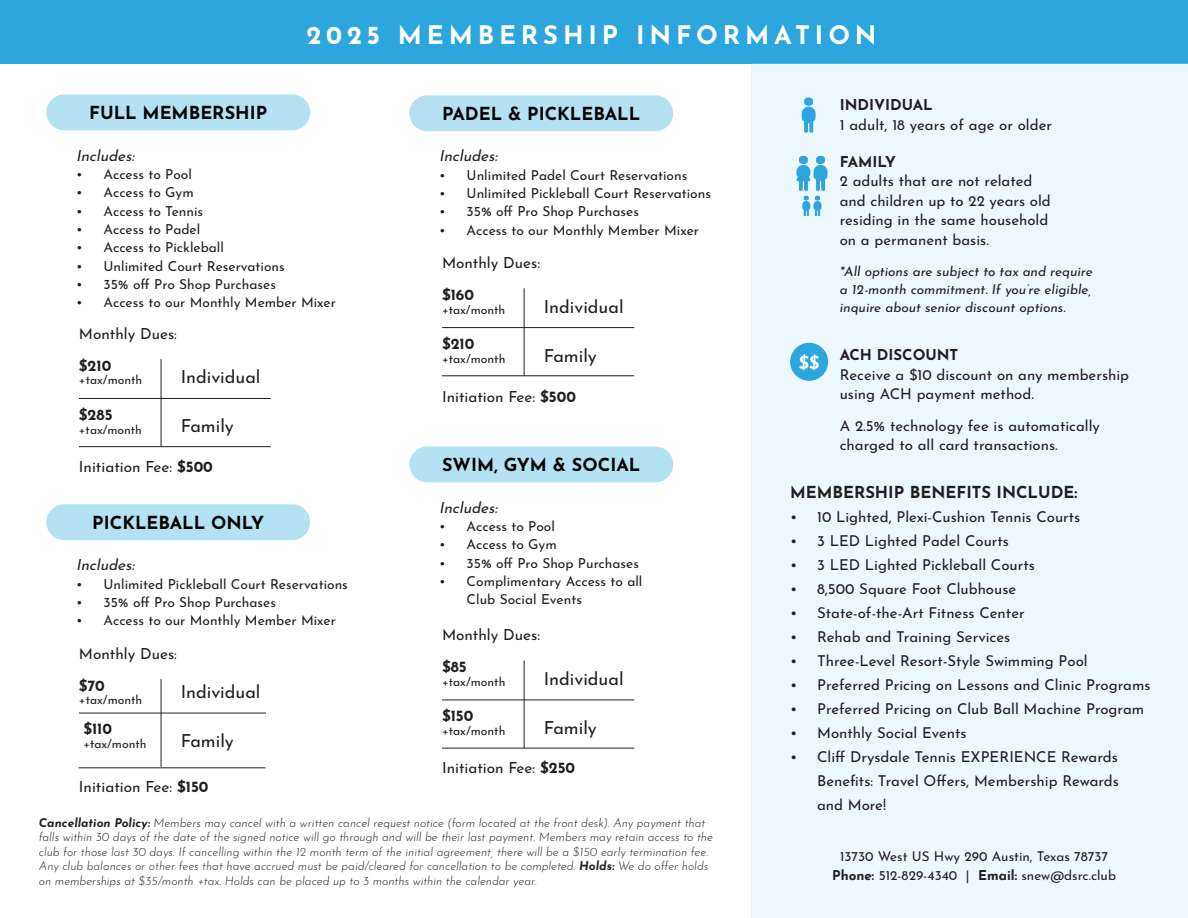
<style>
.page{position:relative;width:1188px;height:918px;background:#fff}
.page>*{position:absolute;margin:0;border:0;box-sizing:border-box;transform-origin:0 0}
.t1{font:700 25.5px "Josefin Sans";letter-spacing:.19em;color:#fff}
.t2{font:18px "Josefin Sans";color:#231f20}
.t3{font:700 18px "Josefin Sans";color:#040503}
.t4{font:700 18px "Josefin Sans";color:#fff}
.t5{font:700 16.5px "Josefin Sans";color:#231f20}
.t6{font:15.3px "Josefin Sans";color:#231f20}
.t7{font:italic 15.3px "Josefin Sans";color:#231f20}
.t8{font:700 15.3px "Josefin Sans";color:#231f20}
.t9{font:15px/24px "Josefin Sans";color:#231f20}
.t10{font:700 15px "Josefin Sans";color:#231f20}
.t11{font:13.8px/18.3px "Josefin Sans";color:#231f20}
.t12{font:italic 13.5px/18px "Josefin Sans";color:#231f20;text-align:justify}
.t13{font:13.5px "Josefin Sans";color:#231f20}
.t14{font:12.3px "Josefin Sans";color:#231f20}
.t15{font:italic 300 12px/14.4px "Josefin Sans";color:#231f20}
.s1{font-weight:700}
</style>
<div class="page">
<div style="left:0;top:0;width:1188px;height:64px;background:#2da5dd"></div>
<div style="left:751px;top:64px;width:437px;height:854px;background:#edf8fc"></div>
<div style="left:46px;top:94px;width:264px;height:36px;background:#b4e2f3;border-radius:18px"></div>
<svg style="left:796px;top:156px;width:31px;height:60px"></svg>
<svg style="left:802px;top:97px;width:14px;height:36px"></svg>
<hr style="left:79px;top:398px;width:192px;height:1px;background:#231f20">
<hr style="left:79px;top:446px;width:192px;height:1px;background:#231f20">
<hr style="left:161px;top:359px;width:1px;height:88px;background:#231f20">
<div style="left:409px;top:95px;width:264px;height:36px;background:#b4e2f3;border-radius:18px"></div>
<hr style="left:442px;top:327px;width:192px;height:1px;background:#231f20">
<hr style="left:442px;top:376px;width:192px;height:1px;background:#231f20">
<hr style="left:524px;top:288px;width:1px;height:88px;background:#231f20">
<div style="left:46px;top:504px;width:264px;height:36px;background:#b4e2f3;border-radius:18px"></div>
<hr style="left:79px;top:713px;width:187px;height:1px;background:#231f20">
<hr style="left:79px;top:768px;width:187px;height:1px;background:#231f20">
<hr style="left:161px;top:679px;width:1px;height:88px;background:#231f20">
<div style="left:409px;top:446px;width:264px;height:36px;background:#b4e2f3;border-radius:18px"></div>
<hr style="left:442px;top:700px;width:192px;height:1px;background:#231f20">
<hr style="left:442px;top:748px;width:192px;height:1px;background:#231f20">
<hr style="left:524px;top:661px;width:1px;height:87px;background:#231f20">
<div style="left:790px;top:343px;width:38px;height:38px;background:#2da5dd;border-radius:50%"></div>
<p class="t1" style="left:306px;top:12px;width:572px">2025 MEMBERSHIP INFORMATION</p>
<p class="t3" style="left:89px;top:97px;width:179px">FULL MEMBERSHIP</p>
<p class="t7" style="left:76px;top:142px;width:64px">Includes:</p>
<p class="t11" style="left:76px;top:163px;width:117px">• Access to Pool</p>
<p class="t11" style="left:76px;top:182px;width:119px">• Access to Gym</p>
<p class="t11" style="left:76px;top:200px;width:129px">• Access to Tennis</p>
<p class="t11" style="left:76px;top:218px;width:126px">• Access to Padel</p>
<p class="t11" style="left:76px;top:237px;width:149px">• Access to Pickleball</p>
<p class="t11" style="left:76px;top:255px;width:210px">• Unlimited Court Reservations</p>
<p class="t11" style="left:76px;top:273px;width:201px">• 35% off Pro Shop Purchases</p>
<p class="t11" style="left:76px;top:292px;width:261px">• Access to our Monthly Member Mixer</p>
<p class="t6" style="left:79px;top:321px;width:100px">Monthly Dues:</p>
<p class="t8" style="left:79px;top:352px;width:34px">$210</p>
<p class="t14" style="left:79px;top:370px;width:65px">+tax/month</p>
<p class="t8" style="left:79px;top:401px;width:35px">$285</p>
<p class="t14" style="left:79px;top:419px;width:65px">+tax/month</p>
<p class="t2" style="left:181px;top:362px;width:81px">Individual</p>
<p class="t2" style="left:181px;top:411px;width:55px">Family</p>
<p class="t6" style="left:79px;top:454px;width:135px">Initiation Fee: <span class="s1">$500</span></p>
<p class="t3" style="left:92px;top:506px;width:173px">PICKLEBALL ONLY</p>
<p class="t7" style="left:76px;top:552px;width:64px">Includes:</p>
<p class="t11" style="left:76px;top:573px;width:273px">• Unlimited Pickleball Court Reservations</p>
<p class="t11" style="left:76px;top:591px;width:201px">• 35% off Pro Shop Purchases</p>
<p class="t11" style="left:76px;top:610px;width:261px">• Access to our Monthly Member Mixer</p>
<p class="t6" style="left:79px;top:641px;width:100px">Monthly Dues:</p>
<p class="t8" style="left:79px;top:672px;width:27px">$70</p>
<p class="t14" style="left:79px;top:690px;width:65px">+tax/month</p>
<p class="t8" style="left:83px;top:715px;width:30px">$110</p>
<p class="t14" style="left:83px;top:734px;width:65px">+tax/month</p>
<p class="t2" style="left:181px;top:677px;width:81px">Individual</p>
<p class="t2" style="left:181px;top:726px;width:55px">Family</p>
<p class="t6" style="left:79px;top:773px;width:131px">Initiation Fee: <span class="s1">$150</span></p>
<p class="t3" style="left:442px;top:97px;width:199px">PADEL &amp; PICKLEBALL</p>
<p class="t7" style="left:439px;top:143px;width:64px">Includes:</p>
<p class="t11" style="left:439px;top:164px;width:250px">• Unlimited Padel Court Reservations</p>
<p class="t11" style="left:439px;top:182px;width:273px">• Unlimited Pickleball Court Reservations</p>
<p class="t11" style="left:439px;top:201px;width:201px">• 35% off Pro Shop Purchases</p>
<p class="t11" style="left:439px;top:219px;width:261px">• Access to our Monthly Member Mixer</p>
<p class="t6" style="left:442px;top:250px;width:100px">Monthly Dues:</p>
<p class="t8" style="left:442px;top:281px;width:34px">$160</p>
<p class="t14" style="left:442px;top:299px;width:65px">+tax/month</p>
<p class="t8" style="left:442px;top:330px;width:34px">$210</p>
<p class="t14" style="left:442px;top:348px;width:65px">+tax/month</p>
<p class="t2" style="left:544px;top:291px;width:81px">Individual</p>
<p class="t2" style="left:544px;top:340px;width:55px">Family</p>
<p class="t6" style="left:442px;top:384px;width:135px">Initiation Fee: <span class="s1">$500</span></p>
<p class="t3" style="left:442px;top:449px;width:200px">SWIM, GYM &amp; SOCIAL</p>
<p class="t7" style="left:439px;top:494px;width:64px">Includes:</p>
<p class="t11" style="left:439px;top:515px;width:117px">• Access to Pool</p>
<p class="t11" style="left:439px;top:534px;width:119px">• Access to Gym</p>
<p class="t11" style="left:439px;top:552px;width:201px">• 35% off Pro Shop Purchases</p>
<p class="t11" style="left:467px;top:570px;width:177px;text-indent:-28px">• Complimentary Access to all<br>Club Social Events</p>
<p class="t6" style="left:442px;top:622px;width:100px">Monthly Dues:</p>
<p class="t8" style="left:442px;top:653px;width:26px">$85</p>
<p class="t14" style="left:442px;top:671px;width:65px">+tax/month</p>
<p class="t8" style="left:442px;top:702px;width:33px">$150</p>
<p class="t14" style="left:442px;top:721px;width:65px">+tax/month</p>
<p class="t2" style="left:544px;top:664px;width:81px">Individual</p>
<p class="t2" style="left:544px;top:713px;width:55px">Family</p>
<p class="t6" style="left:442px;top:754px;width:135px">Initiation Fee: <span class="s1">$250</span></p>
<p class="t15" style="left:39px;top:815px;width:676px"><span class="s1">Cancellation Policy:</span> Members may cancel with a written cancel request notice (form located at the front desk). Any payment that falls within 30 days of the date of the signed notice will go through and will be their last payment. Members may retain access to the club for those last 30 days. If cancelling within the 12 month term of the initial agreement, there will be a $150 early termination fee.<br>Any club balances or other fees that have accrued must be paid/cleared for cancellation to be completed. <span class="s1">Holds:</span> We do offer holds on memberships at $35/month +tax. Holds can be placed up to 3 months within the calendar year.</p>
<p class="t10" style="left:840px;top:91px;width:95px">INDIVIDUAL</p>
<p class="t9" style="left:840px;top:110px;width:214px">1 adult, 18 years of age or older</p>
<p class="t10" style="left:840px;top:148px;width:58px">FAMILY</p>
<p class="t9" style="left:840px;top:167px;width:194px">2 adults that are not related</p>
<p class="t9" style="left:840px;top:187px;width:213px">and children up to 22 years old</p>
<p class="t9" style="left:840px;top:206px;width:210px">residing in the same household</p>
<p class="t9" style="left:840px;top:226px;width:151px">on a permanent basis.</p>
<p class="t12" style="left:840px;top:261px;width:255px">*All options are subject to tax and require a 12-month commitment. If you’re eligible, inquire about senior discount options.</p>
<p class="t4" style="left:799px;top:347px;width:22px">$$</p>
<p class="t10" style="left:840px;top:342px;width:120px">ACH DISCOUNT</p>
<p class="t9" style="left:840px;top:363px;width:291px;line-height:19.5px">Receive a $10 discount on any membership using ACH payment method.</p>
<p class="t9" style="left:840px;top:414px;width:262px;line-height:19.5px">A 2.5% technology fee is automatically charged to all card transactions.</p>
<p class="t5" style="left:790px;top:477px;width:289px">MEMBERSHIP BENEFITS INCLUDE:</p>
<p class="t9" style="left:790px;top:503px;width:292px">• 10 Lighted, Plexi-Cushion Tennis Courts</p>
<p class="t9" style="left:790px;top:527px;width:220px">• 3 LED Lighted Padel Courts</p>
<p class="t9" style="left:790px;top:551px;width:246px">• 3 LED Lighted Pickleball Courts</p>
<p class="t9" style="left:790px;top:575px;width:228px">• 8,500 Square Foot Clubhouse</p>
<p class="t9" style="left:790px;top:599px;width:236px">• State-of-the-Art Fitness Center</p>
<p class="t9" style="left:790px;top:623px;width:222px">• Rehab and Training Services</p>
<p class="t9" style="left:790px;top:647px;width:299px">• Three-Level Resort-Style Swimming Pool</p>
<p class="t9" style="left:790px;top:671px;width:362px">• Preferred Pricing on Lessons and Clinic Programs</p>
<p class="t9" style="left:790px;top:695px;width:356px">• Preferred Pricing on Club Ball Machine Program</p>
<p class="t9" style="left:790px;top:719px;width:178px">• Monthly Social Events</p>
<p class="t9" style="left:817px;top:743px;width:303px;text-align:justify;text-indent:-27px">• Cliff Drysdale Tennis EXPERIENCE Rewards Benefits: Travel Offers, Membership Rewards and More!</p>
<p class="t13" style="left:840px;top:845px;width:270px">13730 West US Hwy 290 Austin, Texas 78737</p>
<p class="t13" style="left:832px;top:864px;width:285px"><span class="s1">Phone:</span> 512-829-4340 | <span class="s1">Email:</span> snew@dsrc.club</p>
</div>
